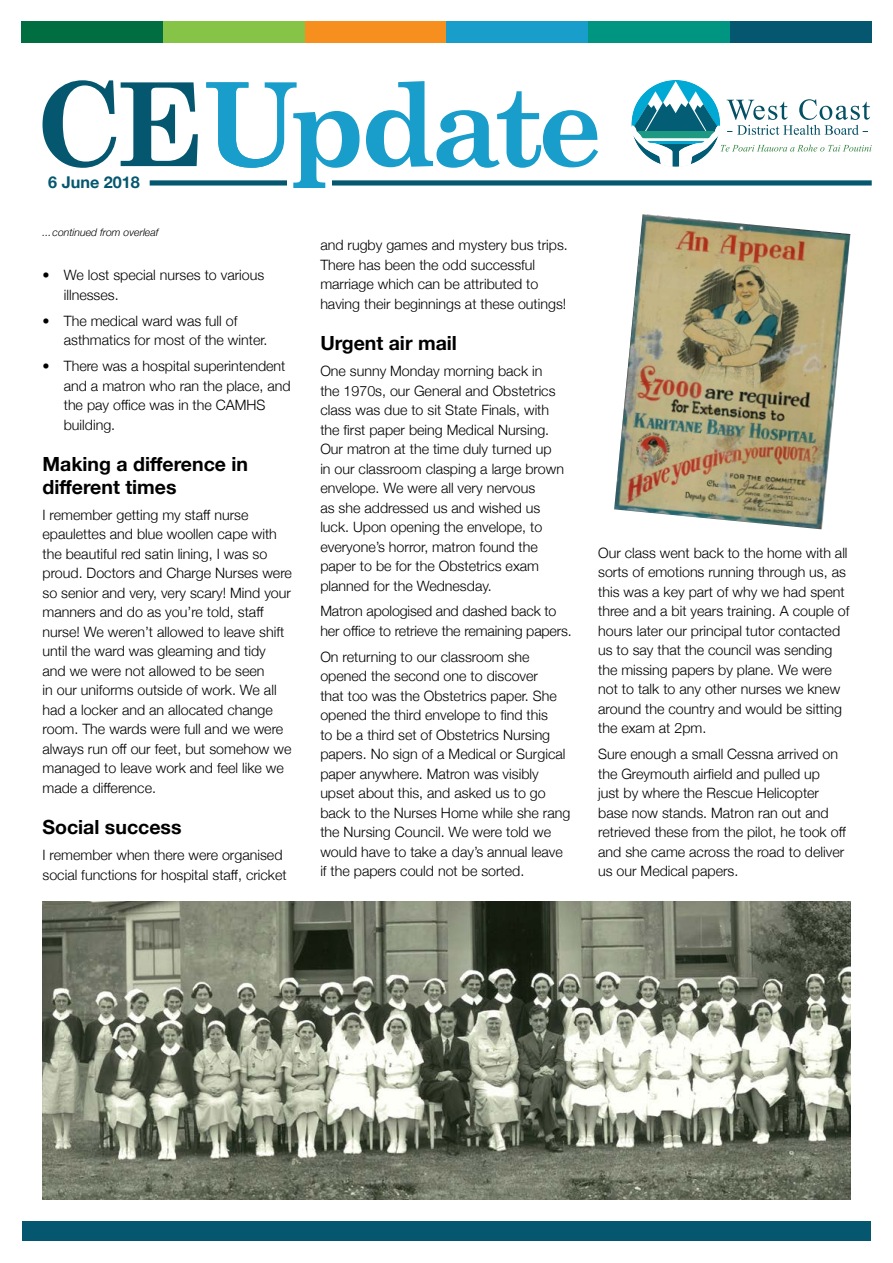
<style>
.page{position:relative;width:893px;height:1263px;background:#fff}
.page>*{position:absolute;margin:0;border:0;box-sizing:border-box;transform-origin:0 0}
.t1{font:700 19.5px/22.5px "Helvetica Neue";color:#000}
.t2{font:700 16.2px "Helvetica Neue";color:#05576f}
.t3{font:300 14.25px/19.5px "Helvetica Neue";color:#000}
.t4{font:italic 300 10.5px "Helvetica Neue";color:#000}
</style>
<div class="page">
<div style="left:21px;top:21px;width:142px;height:22px;background:#006e40"></div>
<div style="left:163px;top:21px;width:142px;height:22px;background:#85c446"></div>
<div style="left:305px;top:21px;width:141px;height:22px;background:#f78f1e"></div>
<div style="left:446px;top:21px;width:142px;height:22px;background:#199dca"></div>
<div style="left:588px;top:21px;width:142px;height:22px;background:#009581"></div>
<div style="left:730px;top:21px;width:142px;height:22px;background:#05576f"></div>
<div style="left:22px;top:1221px;width:849px;height:20px;background:#05576f"></div>
<div style="left:150px;top:180px;width:722px;height:6px;background:#05576f"></div>
<svg style="left:43px;top:80px;width:155px;height:88px"></svg>
<svg style="left:206px;top:81px;width:392px;height:107px"></svg>
<svg style="left:631px;top:80px;width:241px;height:87px"></svg>
<img style="left:614px;top:214px;width:236px;height:315px">
<img style="left:43px;top:901px;width:807px;height:298px">
<p class="t2" style="left:48px;top:170px;width:93px">6 June 2018</p>
<p class="t4" style="left:43px;top:224px;width:118px">...continued from overleaf</p>
<p class="t3" style="left:64px;top:264px;width:202px;text-indent:-21px">• We lost special nurses to various illnesses.</p>
<p class="t3" style="left:64px;top:310px;width:205px;text-indent:-21px">• The medical ward was full of asthmatics for most of the winter.</p>
<p class="t3" style="left:64px;top:355px;width:228px;text-indent:-21px">• There was a hospital superintendent and a matron who ran the place, and the pay office was in the CAMHS building.</p>
<h1 class="t1" style="left:43px;top:453px;width:207px">Making a difference in different times</h1>
<p class="t3" style="left:43px;top:504px;width:251px">I remember getting my staff nurse epaulettes and blue woollen cape with the beautiful red satin lining, I was so proud. Doctors and Charge Nurses were so senior and very, very scary! Mind your manners and do as you’re told, staff nurse! We weren’t allowed to leave shift until the ward was gleaming and tidy and we were not allowed to be seen<br>in our uniforms outside of work. We all had a locker and an allocated change room. The wards were full and we were always run off our feet, but somehow we managed to leave work and feel like we made a difference.</p>
<h1 class="t1" style="left:43px;top:816px;width:140px">Social success</h1>
<p class="t3" style="left:43px;top:844px;width:246px">I remember when there were organised social functions for hospital staff, cricket</p>
<p class="t3" style="left:320px;top:234px;width:249px">and rugby games and mystery bus trips.<br>There has been the odd successful marriage which can be attributed to having their beginnings at these outings!</p>
<h1 class="t1" style="left:320px;top:333px;width:138px">Urgent air mail</h1>
<p class="t3" style="left:320px;top:360px;width:245px">One sunny Monday morning back in the 1970s, our General and Obstetrics class was due to sit State Finals, with the first paper being Medical Nursing.<br>Our matron at the time duly turned up in our classroom clasping a large brown envelope. We were all very nervous<br>as she addressed us and wished us luck. Upon opening the envelope, to everyone’s horror, matron found the paper to be for the Obstetrics exam planned for the Wednesday.</p>
<p class="t3" style="left:320px;top:601px;width:253px">Matron apologised and dashed back to her office to retrieve the remaining papers.</p>
<p class="t3" style="left:320px;top:646px;width:251px">On returning to our classroom she opened the second one to discover<br>that too was the Obstetrics paper. She opened the third envelope to find this<br>to be a third set of Obstetrics Nursing papers. No sign of a Medical or Surgical paper anywhere. Matron was visibly upset about this, and asked us to go back to the Nurses Home while she rang the Nursing Council. We were told we would have to take a day’s annual leave if the papers could not be sorted.</p>
<p class="t3" style="left:598px;top:542px;width:253px">Our class went back to the home with all sorts of emotions running through us, as this was a key part of why we had spent three and a bit years training. A couple of hours later our principal tutor contacted us to say that the council was sending the missing papers by plane. We were not to talk to any other nurses we knew around the country and would be sitting the exam at 2pm.</p>
<p class="t3" style="left:598px;top:743px;width:249px">Sure enough a small Cessna arrived on the Greymouth airfield and pulled up<br>just by where the Rescue Helicopter base now stands. Matron ran out and retrieved these from the pilot, he took off and she came across the road to deliver us our Medical papers.</p>
</div>
